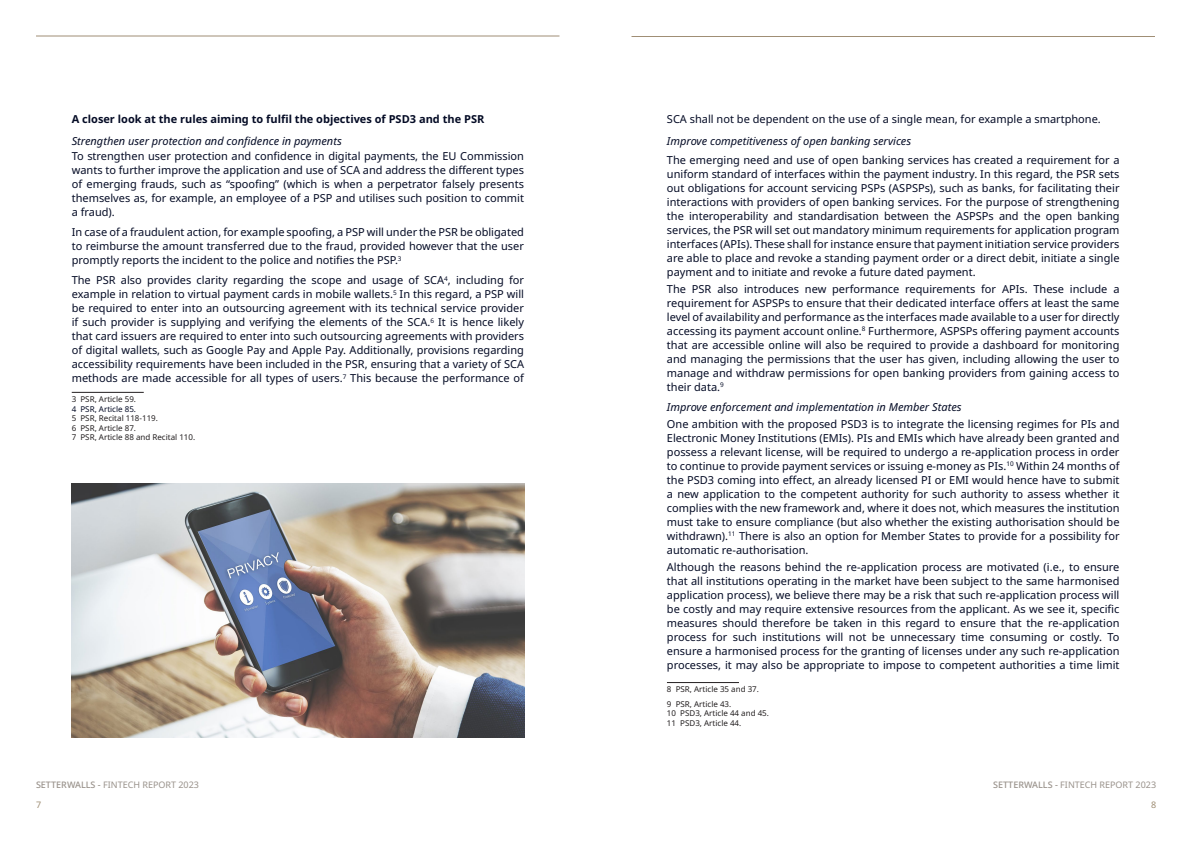
<style>
.page{position:relative;width:1191px;height:842px;background:#fff}
.page>*{position:absolute;margin:0;border:0;box-sizing:border-box;transform-origin:0 0}
.Rubrik_Tabell{font:11px/14px "Noto Sans";color:#040b25;text-align:justify}
.Rubrik_Tabell-2{font:italic 11px "Noto Sans";color:#040b25}
.t1{font:700 11px "Noto Sans";color:#040b25}
.Nr-Rubrik1{font:italic 11px "Noto Sans";color:#040b25}
.t2{font:9px "Noto Sans";color:#99928b}
.t3{font:9px "Noto Sans";color:#9f8e74}
.t4{font:8px "Noto Sans";color:#231f20}
.t5{font:8px "Noto Sans";color:#040b25}
.s1{font-weight:500}
</style>
<div class="page">
<hr style="left:36px;top:36px;width:523px;height:1px;background:#a08e75">
<hr style="left:631px;top:36px;width:524px;height:1px;background:#a08e75">
<hr style="left:72px;top:392px;width:72px;height:1px;background:#231f20">
<hr style="left:667px;top:682px;width:72px;height:1px;background:#231f20">
<img style="left:71px;top:483px;width:453px;height:254px">
<p class="t1" style="left:72px;top:113px;width:414px">A closer look at the rules aiming to fulfil the objectives of PSD3 and the PSR</p>
<p class="Rubrik_Tabell-2" style="left:72px;top:133px;width:271px">Strengthen user protection and confidence in payments</p>
<p class="Rubrik_Tabell" style="left:72px;top:149px;width:454px">To strengthen user protection and confidence in digital payments, the EU Commission wants to further improve the application and use of SCA and address the different types of emerging frauds, such as “spoofing” (which is when a perpetrator falsely presents themselves as, for example, an employee of a PSP and utilises such position to commit a fraud).</p>
<p class="Rubrik_Tabell" style="left:72px;top:225px;width:454px">In case of a fraudulent action, for example spoofing, a PSP will under the PSR be obligated to reimburse the amount transferred due to the fraud, provided however that the user promptly reports the incident to the police and notifies the PSP.<sup>3</sup></p>
<p class="Rubrik_Tabell" style="left:72px;top:273px;width:454px">The PSR also provides clarity regarding the scope and usage of SCA<sup>4</sup>, including for example in relation to virtual payment cards in mobile wallets.<sup>5</sup> In this regard, a PSP will be required to enter into an outsourcing agreement with its technical service provider if such provider is supplying and verifying the elements of the SCA.<sup>6</sup> It is hence likely that card issuers are required to enter into such outsourcing agreements with providers of digital wallets, such as Google Pay and Apple Pay. Additionally, provisions regarding accessibility requirements have been included in the PSR, ensuring that a variety of SCA methods are made accessible for all types of users.<sup>7</sup> This because the performance of</p>
<p class="t4" style="left:72px;top:394px;width:66px">3 PSR, Article 59.</p>
<p class="t5" style="left:72px;top:404px;width:66px">4 PSR, Article 85.</p>
<p class="t4" style="left:72px;top:414px;width:88px">5 PSR, Recital 118-119.</p>
<p class="t4" style="left:72px;top:423px;width:66px">6 PSR, Article 87.</p>
<p class="t4" style="left:72px;top:433px;width:125px">7 PSR, Article 88 and Recital 110.</p>
<p class="Rubrik_Tabell" style="left:667px;top:112px;width:435px">SCA shall not be dependent on the use of a single mean, for example a smartphone.</p>
<p class="Rubrik_Tabell-2" style="left:667px;top:133px;width:246px">Improve competitiveness of open banking services</p>
<p class="Rubrik_Tabell" style="left:667px;top:153px;width:454px">The emerging need and use of open banking services has created a requirement for a uniform standard of interfaces within the payment industry. In this regard, the PSR sets out obligations for account servicing PSPs (ASPSPs), such as banks, for facilitating their interactions with providers of open banking services. For the purpose of strengthening the interoperability and standardisation between the ASPSPs and the open banking services, the PSR will set out mandatory minimum requirements for application program interfaces (APIs). These shall for instance ensure that payment initiation service providers are able to place and revoke a standing payment order or a direct debit, initiate a single payment and to initiate and revoke a future dated payment.</p>
<p class="Rubrik_Tabell" style="left:667px;top:282px;width:454px">The PSR also introduces new performance requirements for APIs. These include a requirement for ASPSPs to ensure that their dedicated interface offers at least the same level of availability and performance as the interfaces made available to a user for directly accessing its payment account online.<sup>8</sup> Furthermore, ASPSPs offering payment accounts that are accessible online will also be required to provide a dashboard for monitoring and managing the permissions that the user has given, including allowing the user to manage and withdraw permissions for open banking providers from gaining access to their data.<sup>9</sup></p>
<p class="Nr-Rubrik1" style="left:667px;top:399px;width:296px">Improve enforcement and implementation in Member States</p>
<p class="Rubrik_Tabell" style="left:667px;top:417px;width:454px">One ambition with the proposed PSD3 is to integrate the licensing regimes for PIs and Electronic Money Institutions (EMIs). PIs and EMIs which have already been granted and possess a relevant license, will be required to undergo a re-application process in order to continue to provide payment services or issuing e-money as PIs.<sup>10</sup> Within 24 months of the PSD3 coming into effect, an already licensed PI or EMI would hence have to submit a new application to the competent authority for such authority to assess whether it complies with the new framework and, where it does not, which measures the institution must take to ensure compliance (but also whether the existing authorisation should be withdrawn).<sup>11</sup> There is also an option for Member States to provide for a possibility for automatic re-authorisation.</p>
<p class="Rubrik_Tabell" style="left:667px;top:560px;width:454px">Although the reasons behind the re-application process are motivated (i.e., to ensure that all institutions operating in the market have been subject to the same harmonised application process), we believe there may be a risk that such re-application process will be costly and may require extensive resources from the applicant. As we see it, specific measures should therefore be taken in this regard to ensure that the re-application process for such institutions will not be unnecessary time consuming or costly. To ensure a harmonised process for the granting of licenses under any such re-application processes, it may also be appropriate to impose to competent authorities a time limit</p>
<p class="t4" style="left:667px;top:685px;width:93px">8 PSR, Article 35 and 37.</p>
<p class="t4" style="left:667px;top:699px;width:66px">9 PSR, Article 43.</p>
<p class="t4" style="left:667px;top:709px;width:104px">10 PSD3, Article 44 and 45.</p>
<p class="t4" style="left:667px;top:718px;width:76px">11 PSD3, Article 44.</p>
<p class="t2" style="left:36px;top:780px;width:165px"><span class="s1">SETTERWALLS -</span> FINTECH REPORT 2023</p>
<p class="t2" style="left:993px;top:780px;width:165px"><span class="s1">SETTERWALLS -</span> FINTECH REPORT 2023</p>
<p class="t3" style="left:36px;top:799px;width:7px">7</p>
<p class="t3" style="left:1151px;top:799px;width:7px">8</p>
</div>
